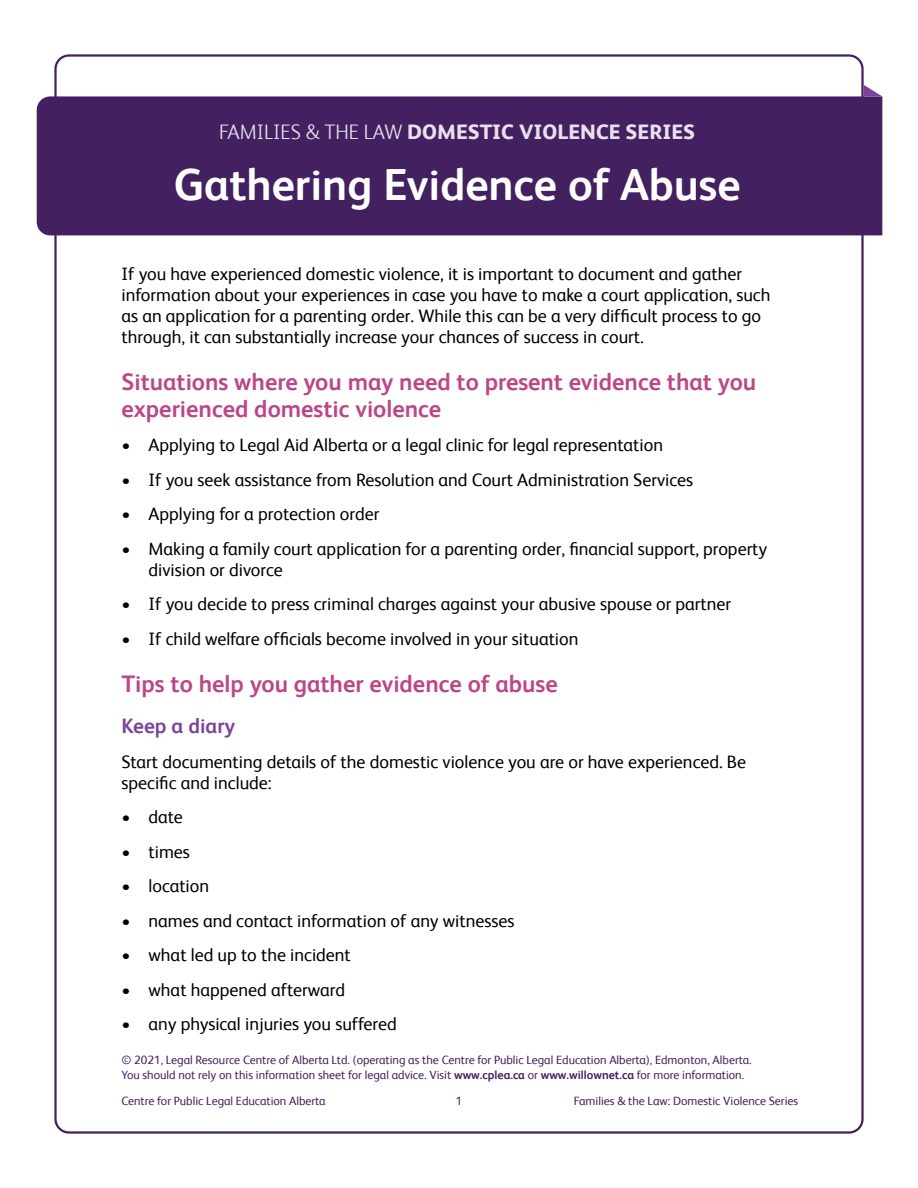
<style>
.page{position:relative;width:918px;height:1188px;background:#fff}
.page>*{position:absolute;margin:0;border:0;box-sizing:border-box;transform-origin:0 0}
.t1{font:700 45px "FS Albert";color:#fff}
.t2{font:700 24px/27px "FS Albert";color:#bb4788}
.t3{font:800 21px "FS Albert";color:#e9dfee}
.t4{font:700 21px "FS Albert";color:#7b439a}
.t5{font:18px/21px "FS Albert";color:#000}
.t6{font:12px/15px "FS Albert";color:#432160}
.s1{font-weight:300}
.s2{font-weight:700}
</style>
<div class="page">
<div style="left:37px;top:96px;width:845px;height:139px;background:#432160"></div>
<svg style="left:864px;top:85px;width:18px;height:11px"></svg>
<p class="t3" style="left:219px;top:117px;width:477px"><span class="s1">FAMILIES &amp; THE LAW</span> DOMESTIC VIOLENCE SERIES</p>
<h1 class="t1" style="left:174px;top:154px;width:568px">Gathering Evidence of Abuse</h1>
<p class="t5" style="left:122px;top:262px;width:650px">If you have experienced domestic violence, it is important to document and gather information about your experiences in case you have to make a court application, such as an application for a parenting order. While this can be a very difficult process to go through, it can substantially increase your chances of success in court.</p>
<h2 class="t2" style="left:122px;top:367px;width:636px">Situations where you may need to present evidence that you experienced domestic violence</h2>
<p class="t5" style="left:122px;top:434px;width:543px">• Applying to Legal Aid Alberta or a legal clinic for legal representation</p>
<p class="t5" style="left:122px;top:468px;width:573px">• If you seek assistance from Resolution and Court Administration Services</p>
<p class="t5" style="left:122px;top:503px;width:259px">• Applying for a protection order</p>
<p class="t5" style="left:148px;top:537px;width:620px;text-indent:-27px">• Making a family court application for a parenting order, financial support, property division or divorce</p>
<p class="t5" style="left:122px;top:593px;width:611px">• If you decide to press criminal charges against your abusive spouse or partner</p>
<p class="t5" style="left:122px;top:627px;width:459px">• If child welfare officials become involved in your situation</p>
<h2 class="t2" style="left:122px;top:669px;width:438px">Tips to help you gather evidence of abuse</h2>
<p class="t4" style="left:122px;top:712px;width:115px">Keep a diary</p>
<p class="t5" style="left:122px;top:750px;width:626px">Start documenting details of the domestic violence you are or have experienced. Be specific and include:</p>
<p class="t5" style="left:122px;top:806px;width:63px">• date</p>
<p class="t5" style="left:122px;top:840px;width:70px">• times</p>
<p class="t5" style="left:122px;top:875px;width:89px">• location</p>
<p class="t5" style="left:122px;top:909px;width:395px">• names and contact information of any witnesses</p>
<p class="t5" style="left:122px;top:944px;width:231px">• what led up to the incident</p>
<p class="t5" style="left:122px;top:978px;width:225px">• what happened afterward</p>
<p class="t5" style="left:122px;top:1013px;width:277px">• any physical injuries you suffered</p>
<p class="t6" style="left:122px;top:1052px;width:632px">© 2021, Legal Resource Centre of Alberta Ltd. (operating as the Centre for Public Legal Education Alberta), Edmonton, Alberta.<br>You should not rely on this information sheet for legal advice. Visit <span class="s2">www.cplea.ca</span> or <span class="s2">www.willownet.ca</span> for more information.</p>
<p class="t6" style="left:122px;top:1093px;width:206px">Centre for Public Legal Education Alberta</p>
<p class="t6" style="left:456px;top:1093px;width:8px">1</p>
<p class="t6" style="left:574px;top:1093px;width:226px">Families &amp; the Law: Domestic Violence Series</p>
</div>
